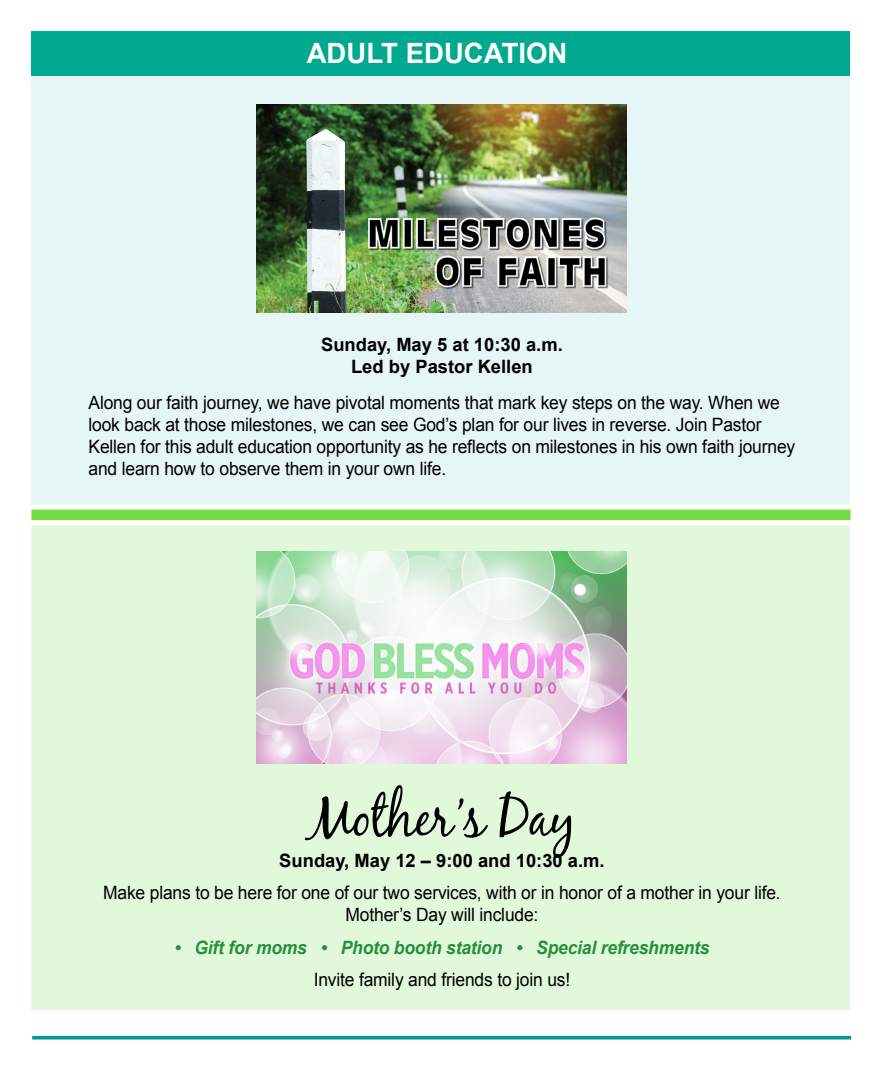
<style>
.page{position:relative;width:882px;height:1071px;background:#fff}
.page>*{position:absolute;margin:0;border:0;box-sizing:border-box;transform-origin:0 0}
.t1{font:56px "Black Jack";letter-spacing:-.01em;color:#000;scale:.95 1}
.t2{font:700 28px "Arial";color:#fff}
.t3{font:18.38px/21.9px "Arial";letter-spacing:-.01em;color:#000;scale:.95 1}
.t4{font:700 18.38px/21.9px "Arial";color:#000;text-align:center}
.t5{font:italic 700 18.38px "Arial";letter-spacing:-.01em;color:#278f3a;scale:.95 1}
</style>
<div class="page">
<div style="left:32px;top:525px;width:818px;height:485px;background:#e2f8da"></div>
<div style="left:32px;top:31px;width:818px;height:473px;background:#e6f5f5"></div>
<div style="left:32px;top:510px;width:818px;height:10px;background:#70db45"></div>
<svg style="left:32px;top:1036px;width:819px;height:4px;background:#1fa5a5"></svg>
<div style="left:32px;top:32px;width:818px;height:44px;background:#00a88f"></div>
<img style="left:257px;top:105px;width:369px;height:208px">
<img style="left:257px;top:551px;width:370px;height:213px">
<h2 class="t2" style="left:307px;top:35px;width:262px">ADULT EDUCATION</h2>
<p class="t4" style="left:321px;top:334px;width:243px">Sunday, May 5 at 10:30 a.m.<br>Led by Pastor Kellen</p>
<p class="t3" style="left:89px;top:392px;width:745px">Along our faith journey, we have pivotal moments that mark key steps on the way. When we look back at those milestones, we can see God’s plan for our lives in reverse. Join Pastor Kellen for this adult education opportunity as he reflects on milestones in his own faith journey and learn how to observe them in your own life.</p>
<h1 class="t1" style="left:309px;top:783px;width:283px">Mother’s Day</h1>
<p class="t4" style="left:279px;top:850px;width:327px">Sunday, May 12 – 9:00 and 10:30 a.m.</p>
<p class="t3" style="left:103px;top:882px;width:715px;text-align:center">Make plans to be here for one of our two services, with or in honor of a mother in your life.<br>Mother’s Day will include:</p>
<p class="t5" style="left:175px;top:935px;width:565px">• Gift for moms • Photo booth station • Special refreshments</p>
<p class="t3" style="left:314px;top:969px;width:272px">Invite family and friends to join us!</p>
</div>
